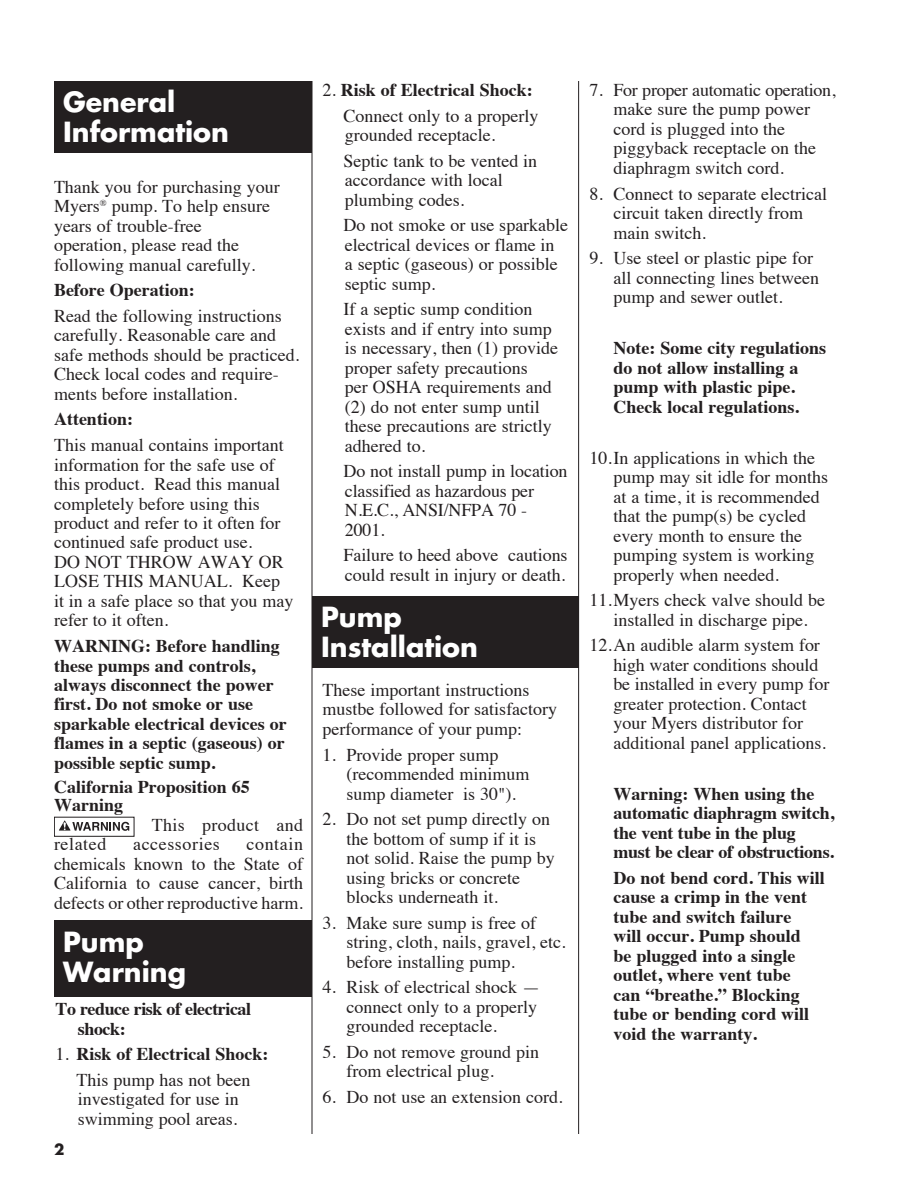
<style>
.page{position:relative;width:918px;height:1188px;background:#fff}
.page>*{position:absolute;margin:0;border:0;box-sizing:border-box;transform-origin:0 0}
.t1{font:700 27px/30px "Futura Std";color:#fff}
.t2{font:18px/19.5px "Times";color:#231f20}
.t3{font:700 18px/19.5px "Times";color:#231f20}
.t4{font:700 18px/19.5px "Times";letter-spacing:-.025em;color:#231f20}
.t5{font:18px "Times";letter-spacing:.03em;color:#231f20}
.t6{font:18px "Times";letter-spacing:.02em;color:#231f20}
.t7{font:700 15px "Futura Std";color:#231f20}
.s1{font-weight:400}
.s2{font-weight:700}
</style>
<div class="page">
<hr style="left:312px;top:81px;width:1px;height:1053px;background:#231f20">
<hr style="left:578px;top:81px;width:1px;height:1053px;background:#231f20">
<div style="left:54px;top:817px;width:80px;height:20px;border:1px solid #231f20"></div>
<svg style="left:59px;top:820px;width:70px;height:11px"></svg>
<div style="left:54px;top:81px;width:258px;height:72px;background:#231f20"></div>
<div style="left:54px;top:921px;width:258px;height:76px;background:#231f20"></div>
<div style="left:312px;top:596px;width:267px;height:72px;background:#231f20"></div>
<h1 class="t1" style="left:63px;top:87px;width:167px">General<br>Information</h1>
<p class="t2" style="left:54px;top:176px;width:227px">Thank you for purchasing your<br>Myers<sup>®</sup> pump. To help ensure years of trouble-free<br>operation, please read the following manual carefully.</p>
<p class="t3" style="left:54px;top:279px;width:142px">Before Operation:</p>
<p class="t2" style="left:54px;top:305px;width:247px">Read the following instructions carefully. Reasonable care and safe methods should be practiced.<br>Check local codes and require&shy;ments before installation.</p>
<p class="t3" style="left:54px;top:408px;width:80px">Attention:</p>
<p class="t2" style="left:54px;top:434px;width:241px">This manual contains important information for the safe use of this product. Read this manual completely before using this product and refer to it often for continued safe product use.<br>DO NOT THROW AWAY OR<br>LOSE THIS MANUAL. Keep it in a safe place so that you may refer to it often.</p>
<p class="t3" style="left:54px;top:634px;width:234px">WARNING: Before handling these pumps and controls, always disconnect the power first. Do not smoke or use sparkable electrical devices or flames in a septic (gaseous) or possible septic sump.</p>
<p class="t3" style="left:54px;top:776px;width:197px;line-height:18px">California Proposition 65<br>Warning</p>
<p class="t6" style="left:152px;top:808px;width:153px">This product and</p>
<p class="t5" style="left:54px;top:827px;width:54px">related</p>
<p class="t5" style="left:133px;top:827px;width:88px">accessories</p>
<p class="t2" style="left:54px;top:833px;width:251px;text-align:justify;text-indent:193px">contain chemicals known to the State of California to cause cancer, birth defects or other reproductive harm.</p>
<h1 class="t1" style="left:63px;top:926px;width:124px">Pump<br>Warning</h1>
<p class="t4" style="left:78px;top:997px;width:175px;text-indent:-22px">To reduce risk of electrical shock:</p>
<p class="t3" style="left:55px;top:1039px;width:214px;line-height:25.5px;text-align:center"><span class="s1">1.</span> Risk of Electrical Shock:<br><span class="s1">This pump has not been</span></p>
<p class="t2" style="left:78px;top:1088px;width:162px">investigated for use in swimming pool areas.</p>
<p class="t7" style="left:54px;top:1140px;width:12px">2</p>
<p class="t2" style="left:344px;top:76px;width:196px;line-height:25.5px;text-indent:-21px">2. <span class="s2">Risk of Electrical Shock:<br></span>Connect only to a properly</p>
<p class="t2" style="left:344px;top:121px;width:195px;line-height:25.5px">grounded receptacle.<br>Septic tank to be vented in</p>
<p class="t2" style="left:345px;top:169px;width:159px">accordance with local plumbing codes.</p>
<p class="t2" style="left:344px;top:214px;width:226px">Do not smoke or use sparkable electrical devices or flame in<br>a septic (gaseous) or possible septic sump.</p>
<p class="t2" style="left:344px;top:298px;width:216px">If a septic sump condition exists and if entry into sump is necessary, then (1) provide proper safety precautions<br>per OSHA requirements and (2) do not enter sump until these precautions are strictly adhered to.</p>
<p class="t2" style="left:344px;top:460px;width:226px">Do not install pump in location classified as hazardous per<br>N.E.C., ANSI/NFPA 70 -<br>2001.</p>
<p class="t2" style="left:344px;top:544px;width:226px">Failure to heed above cautions could result in injury or death.</p>
<h1 class="t1" style="left:321px;top:601px;width:158px">Pump<br>Installation</h1>
<p class="t2" style="left:322px;top:679px;width:236px">These important instructions mustbe followed for satisfactory performance of your pump:</p>
<p class="t2" style="left:346px;top:743px;width:184px;text-indent:-24px">1. Provide proper sump (recommended minimum sump diameter is 30").</p>
<p class="t2" style="left:346px;top:808px;width:210px;text-indent:-24px">2. Do not set pump directly on the bottom of sump if it is not solid. Raise the pump by using bricks or concrete blocks underneath it.</p>
<p class="t2" style="left:346px;top:911px;width:221px;text-indent:-24px">3. Make sure sump is free of string, cloth, nails, gravel, etc. before installing pump.</p>
<p class="t2" style="left:346px;top:976px;width:195px;text-indent:-24px">4. Risk of electrical shock — connect only to a properly grounded receptacle.</p>
<p class="t2" style="left:346px;top:1040px;width:194px;text-indent:-24px">5. Do not remove ground pin from electrical plug.</p>
<p class="t2" style="left:322px;top:1085px;width:242px">6. Do not use an extension cord.</p>
<p class="t2" style="left:613px;top:79px;width:224px;text-indent:-24px">7. For proper automatic operation, make sure the pump power cord is plugged into the piggyback receptacle on the diaphragm switch cord.</p>
<p class="t2" style="left:613px;top:182px;width:215px;text-indent:-24px">8. Connect to separate electrical circuit taken directly from main switch.</p>
<p class="t2" style="left:613px;top:247px;width:207px;text-indent:-24px">9. Use steel or plastic pipe for all connecting lines between pump and sewer outlet.</p>
<p class="t3" style="left:613px;top:336px;width:214px">Note: Some city regulations do not allow installing a pump with plastic pipe.<br>Check local regulations.</p>
<p class="t2" style="left:613px;top:446px;width:216px;text-indent:-24px">10.In applications in which the pump may sit idle for months at a time, it is recommended that the pump(s) be cycled every month to ensure the pumping system is working properly when needed.</p>
<p class="t2" style="left:590px;top:589px;width:237px;text-align:center">11.Myers check valve should be installed in discharge pipe.</p>
<p class="t2" style="left:613px;top:634px;width:217px;text-indent:-24px">12.An audible alarm system for high water conditions should be installed in every pump for greater protection. Contact your Myers distributor for additional panel applications.</p>
<p class="t3" style="left:613px;top:782px;width:222px">Warning: When using the automatic diaphragm switch, the vent tube in the plug must be clear of obstructions.</p>
<p class="t3" style="left:613px;top:866px;width:213px">Do not bend cord. This will cause a crimp in the vent tube and switch failure<br>will occur. Pump should<br>be plugged into a single outlet, where vent tube<br>can “breathe.” Blocking tube or bending cord will void the warranty.</p>
</div>
